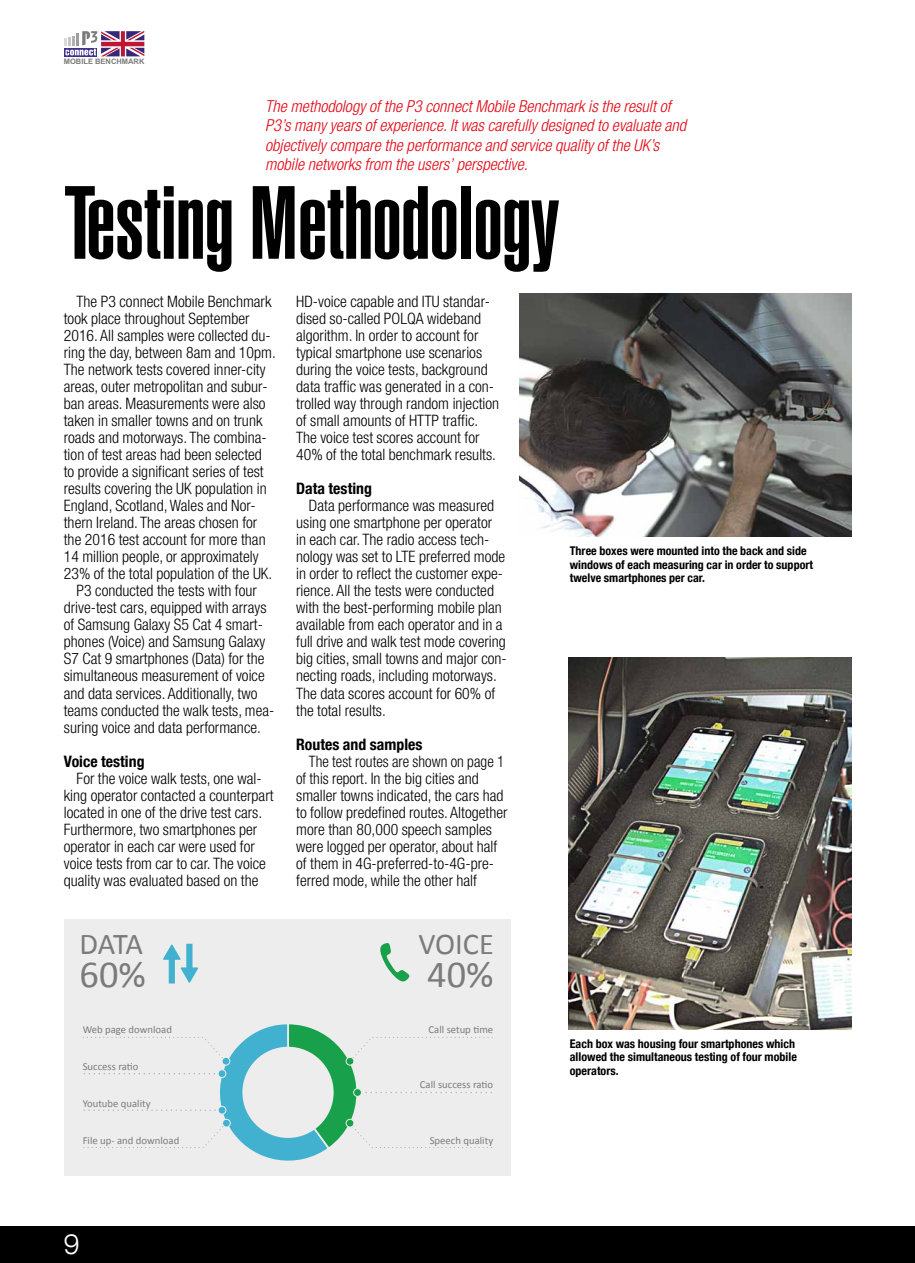
<style>
.page{position:relative;width:915px;height:1263px;background:#fff}
.page>*{position:absolute;margin:0;border:0;box-sizing:border-box;transform-origin:0 0}
.t1{font:102px "Helvetica LT Std Ultra Comp";color:#000}
.t2{font:38.25px "Calibri";color:#7c7b7b}
.t3{font:30.3px "Calibri";letter-spacing:-.015em;color:#7c7b7b}
.t4{font:300 28.2px "Helvetica Neue LT Com";color:#fff}
.t5{font:italic 300 condensed 16.5px/19.5px "Helvetica Neue LT Com";color:#e30613}
.t6{font:300 condensed 15.75px/17.1px "Helvetica Neue LT Com";color:#000}
.t7{font:300 condensed 15.75px/17.1px "Helvetica Neue LT Com";color:#000;scale:.96 1}
.t8{font:700 condensed 15.75px "Helvetica Neue LT Com";color:#000}
.t9{font:700 condensed 12px/13.5px "Helvetica Neue LT Com";color:#000}
.t10{font:10.65px "Calibri";color:#7c7b7b}
.t11{font:700 7.5px "Arial";color:#7c7b7b}
</style>
<div class="page">
<img style="left:568px;top:657px;width:282px;height:373px">
<div style="left:0;top:1227px;width:914px;height:36px;background:#000"></div>
<div style="left:64px;top:919px;width:446px;height:257px;background:#ededed"></div>
<svg style="left:163px;top:944px;width:35px;height:39px"></svg>
<svg style="left:380px;top:943px;width:30px;height:39px"></svg>
<svg style="left:82px;top:1024px;width:411px;height:137px"></svg>
<div style="left:346px;top:1057px;width:8px;height:8px;background:#18a14a;border-radius:50%"></div>
<div style="left:345px;top:1057px;width:9px;height:8px;border:1px solid #ededed;border-radius:50%"></div>
<div style="left:346px;top:1119px;width:8px;height:8px;background:#18a14a;border-radius:50%"></div>
<div style="left:345px;top:1119px;width:9px;height:8px;border:1px solid #ededed;border-radius:50%"></div>
<img style="left:519px;top:294px;width:331px;height:243px">
<svg style="left:64px;top:31px;width:80px;height:25px"></svg>
<p class="t11" style="left:64px;top:56px;width:82px">MOBILE BENCHMARK</p>
<p class="t5" style="left:265px;top:96px;width:422px">The methodology of the P3 connect Mobile Benchmark is the result of P3’s many years of experience. It was carefully designed to evaluate and objectively compare the performance and service quality of the UK’s mobile networks from the users’ perspective.</p>
<h1 class="t1" style="left:64px;top:164px;width:497px">Testing Methodology</h1>
<p class="t6" style="left:77px;top:292px;width:196px">The P3 connect Mobile Benchmark</p>
<p class="t6" style="left:64px;top:309px;width:187px">took place throughout September</p>
<p class="t6" style="left:64px;top:326px;width:208px">2016. All samples were collected du-</p>
<p class="t6" style="left:64px;top:343px;width:213px">ring the day, between 8am and 10pm.</p>
<p class="t6" style="left:64px;top:360px;width:203px">The network tests covered inner-city</p>
<p class="t6" style="left:64px;top:378px;width:205px">areas, outer metropolitan and subur-</p>
<p class="t6" style="left:64px;top:395px;width:203px">ban areas. Measurements were also</p>
<p class="t6" style="left:64px;top:412px;width:200px">taken in smaller towns and on trunk</p>
<p class="t6" style="left:64px;top:429px;width:202px">roads and motorways. The combina-</p>
<p class="t6" style="left:64px;top:446px;width:199px">tion of test areas had been selected</p>
<p class="t6" style="left:64px;top:463px;width:201px">to provide a significant series of test</p>
<p class="t6" style="left:64px;top:480px;width:204px">results covering the UK population in</p>
<p class="t6" style="left:64px;top:497px;width:191px">England, Scotland, Wales and Nor-</p>
<p class="t6" style="left:64px;top:514px;width:195px">thern Ireland. The areas chosen for</p>
<p class="t6" style="left:64px;top:531px;width:203px">the 2016 test account for more than</p>
<p class="t6" style="left:64px;top:548px;width:196px">14 million people, or approximately</p>
<p class="t6" style="left:64px;top:565px;width:210px">23% of the total population of the UK.</p>
<p class="t6" style="left:77px;top:582px;width:182px">P3 conducted the tests with four</p>
<p class="t6" style="left:64px;top:599px;width:204px">drive-test cars, equipped with arrays</p>
<p class="t6" style="left:64px;top:616px;width:201px">of Samsung Galaxy S5 Cat 4 smart-</p>
<p class="t6" style="left:64px;top:633px;width:203px">phones (Voice) and Samsung Galaxy</p>
<p class="t6" style="left:64px;top:650px;width:202px">S7 Cat 9 smartphones (Data) for the</p>
<p class="t6" style="left:64px;top:667px;width:202px">simultaneous measurement of voice</p>
<p class="t6" style="left:64px;top:684px;width:195px">and data services. Additionally, two</p>
<p class="t6" style="left:64px;top:701px;width:210px">teams conducted the walk tests, mea-</p>
<p class="t6" style="left:64px;top:718px;width:198px">suring voice and data performance.</p>
<p class="t8" style="left:64px;top:752px;width:82px">Voice testing</p>
<p class="t6" style="left:64px;top:769px;width:211px;text-indent:13px">For the voice walk tests, one wal&shy;king operator contacted a counterpart located in one of the drive test cars.<br>Furthermore, two smartphones per operator in each car were used for voice tests from car to car. The voice quality was evaluated based on the</p>
<p class="t6" style="left:296px;top:292px;width:204px">HD-voice capable and ITU standar&shy;dised so-called POLQA wideband algorithm. In order to account for typical smartphone use scenarios during the voice tests, background data traffic was generated in a con&shy;trolled way through random injection of small amounts of HTTP traffic.<br>The voice test scores account for 40% of the total benchmark results.</p>
<p class="t8" style="left:296px;top:479px;width:77px">Data testing</p>
<p class="t6" style="left:296px;top:497px;width:212px;text-indent:13px">Data performance was measured using one smartphone per operator<br>in each car. The radio access tech&shy;nology was set to LTE preferred mode in order to reflect the customer expe&shy;rience. All the tests were conducted with the best-performing mobile plan available from each operator and in a full drive and walk test mode covering big cities, small towns and major con&shy;necting roads, including motorways.<br>The data scores account for 60% of the total results.</p>
<p class="t8" style="left:296px;top:735px;width:128px">Routes and samples</p>
<p class="t7" style="left:296px;top:752px;width:222px;text-indent:13px">The test routes are shown on page 1 of this report. In the big cities and smaller towns indicated, the cars had to follow predefined routes. Altogether more than 80,000 speech samples were logged per operator, about half of them in 4G-preferred-to-4G-pre&shy;ferred mode, while the other half</p>
<p class="t9" style="left:569px;top:544px;width:245px">Three boxes were mounted into the back and side windows of each measuring car in order to support twelve smartphones per car.</p>
<h3 class="t3" style="left:80px;top:924px;width:65px">DATA</h3>
<h2 class="t2" style="left:80px;top:950px;width:68px">60%</h2>
<p class="t10" style="left:83px;top:1023px;width:91px">Web page download</p>
<p class="t10" style="left:83px;top:1059px;width:57px">Success ratio</p>
<p class="t10" style="left:83px;top:1096px;width:69px">Youtube quality</p>
<p class="t10" style="left:83px;top:1134px;width:98px">File up- and download</p>
<h3 class="t4" style="left:64px;top:1227px;width:17px">9</h3>
<h3 class="t3" style="left:418px;top:924px;width:77px">VOICE</h3>
<h2 class="t2" style="left:427px;top:950px;width:68px">40%</h2>
<p class="t10" style="left:428px;top:1023px;width:66px">Call setup time</p>
<p class="t10" style="left:420px;top:1078px;width:75px">Call success ratio</p>
<p class="t10" style="left:429px;top:1134px;width:65px">Speech quality</p>
<p class="t9" style="left:569px;top:1037px;width:228px">Each box was housing four smartphones which allowed the simultaneous testing of four mobile operators.</p>
</div>
